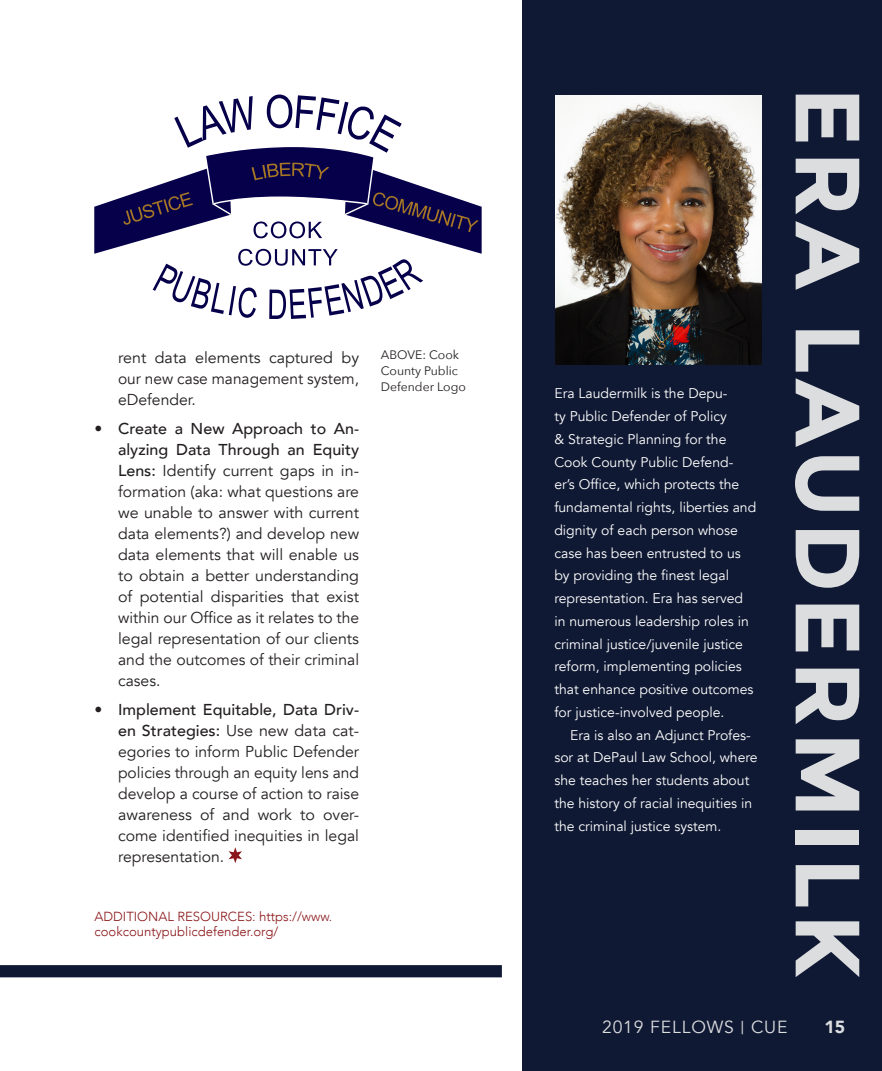
<style>
.page{position:relative;width:882px;height:1071px;background:#fff}
.page>*{position:absolute;margin:0;border:0;box-sizing:border-box;transform-origin:0 0}
.Fellow_Name{font:700 91px "Montserrat";letter-spacing:.05em;color:#dcdddf}
.t1{font:17.5px "Avenir";letter-spacing:.05em;color:#dcdddf}
.t2{font:900 17.5px "Avenir";color:#dcdddf}
.t3{font:15.75px/21px "Avenir";color:#231f20;text-align:justify}
.Bio_Paragraph{font:14px/22.8px "Avenir";color:#fff}
.Caption_Detail_Text{font:300 13.12px/15.8px "Avenir";color:#8a1619}
.Caption_NEW{font:12.25px/15.8px "Avenir Next";color:#231f20}
.s1{font-weight:500}
</style>
<div class="page">
<div style="left:523px;top:0;width:359px;height:1071px;background:#0f1933"></div>
<img style="left:555px;top:95px;width:206px;height:270px">
<svg style="left:229px;top:847px;width:13px;height:16px"></svg>
<svg style="left:94px;top:94px;width:388px;height:225px"></svg>
<div style="left:0;top:965px;width:502px;height:12px;background:#0f1933"></div>
<p class="t3" style="left:118px;top:347px;width:242px">rent data elements captured by our new case management system, eDefender.</p>
<p class="t3" style="left:118px;top:418px;width:243px;text-indent:-24px"><span class="s1">• Create a New Approach to An&shy;alyzing Data Through an Equity Lens:</span> Identify current gaps in in&shy;formation (aka: what questions are we unable to answer with current data elements?) and develop new data elements that will enable us to obtain a better understanding of potential disparities that exist within our Office as it relates to the legal representation of our clients and the outcomes of their criminal cases.</p>
<p class="t3" style="left:118px;top:699px;width:242px;text-indent:-24px"><span class="s1">• Implement Equitable, Data Driv&shy;en Strategies:</span> Use new data cat&shy;egories to inform Public Defender policies through an equity lens and develop a course of action to raise awareness of and work to over&shy;come identified inequities in legal representation.</p>
<p class="Caption_Detail_Text" style="left:94px;top:908px;width:239px">ADDITIONAL RESOURCES: https://www. cookcountypublicdefender.org/</p>
<p class="Caption_NEW" style="left:381px;top:347px;width:87px">ABOVE: Cook<br>County Public<br>Defender Logo</p>
<p class="Bio_Paragraph" style="left:554px;top:382px;width:203px">Era Laudermilk is the Depu-<br>ty Public Defender of Policy<br>&amp; Strategic Planning for the<br>Cook County Public Defend&shy;er’s Office, which protects the fundamental rights, liberties and dignity of each person whose case has been entrusted to us by providing the finest legal representation. Era has served in numerous leadership roles in criminal justice/juvenile justice reform, implementing policies that enhance positive outcomes for justice-involved people.</p>
<p class="Bio_Paragraph" style="left:554px;top:724px;width:205px;text-indent:16px">Era is also an Adjunct Profes&shy;sor at DePaul Law School, where she teaches her students about the history of racial inequities in the criminal justice system.</p>
<p class="Fellow_Name" style="left:882px;top:87px;width:893px;rotate:90deg">ERA LAUDERMILK</p>
<p class="t1" style="left:602px;top:1016px;width:187px">2019 FELLOWS | CUE</p>
<p class="t2" style="left:824px;top:1011px;width:22px">15</p>
</div>
